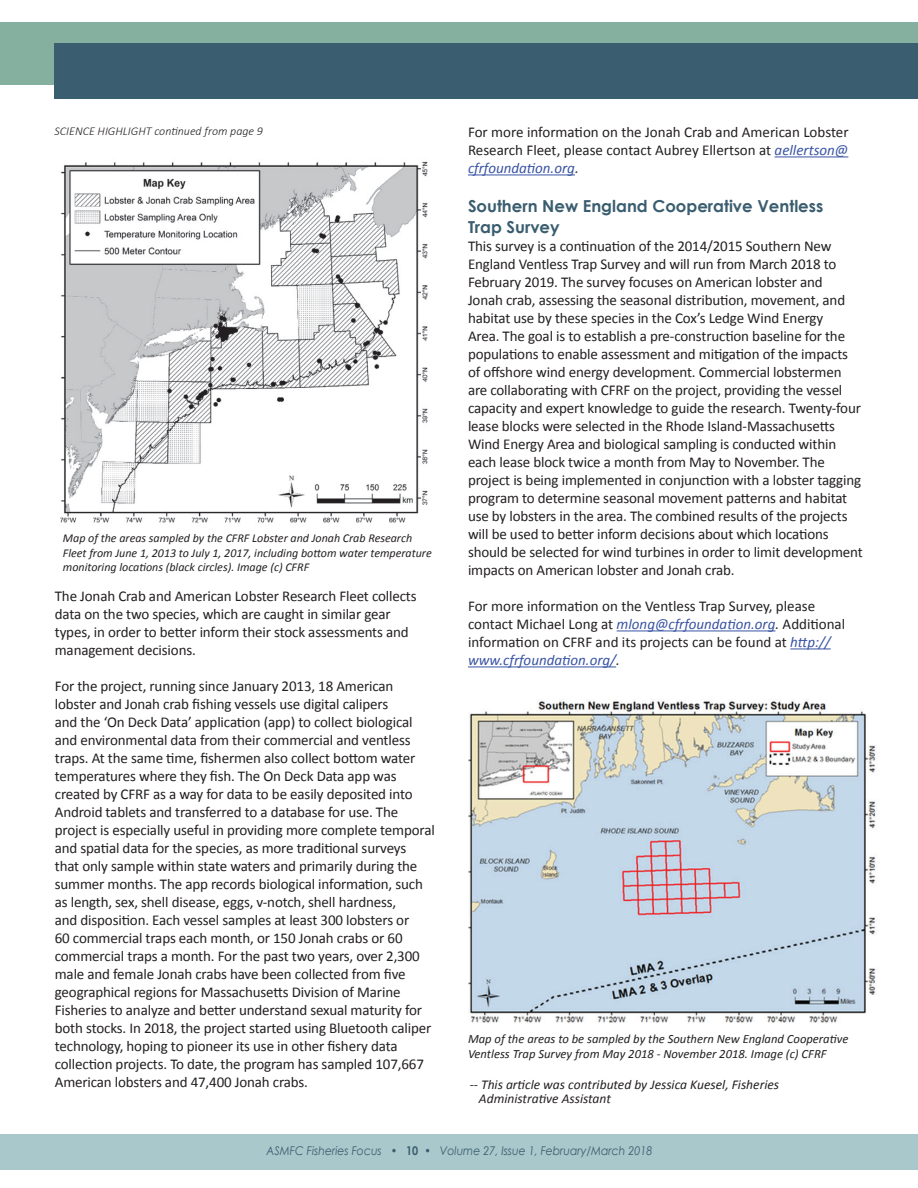
<style>
.page{position:relative;width:918px;height:1188px;background:#fff}
.page>*{position:absolute;margin:0;border:0;box-sizing:border-box;transform-origin:0 0}
.t1{font:700 16.5px/21px "Century Gothic";color:#3a5d6f}
.t2{font:15px/18px "Calibri";letter-spacing:-.01em;color:#231f20}
.t3{font:italic 13.5px/14.4px "Calibri";color:#231f20}
.t4{font:italic 12.6px/15.1px "Calibri";color:#231f20}
.t5{font:italic 12px/14.4px "Calibri";color:#231f20}
.t6{font:italic 12px "Century Gothic";color:#3a5d6f;scale:.9 1}
.t7{font:italic 300 12px "Calibri";color:#231f20}
.s1{font-style:italic;color:#3853a3}
.s2{font-style:italic}
.s3{font-style:normal}
.s4{font-weight:700;font-style:normal}
</style>
<div class="page">
<div style="left:0;top:22px;width:918px;height:63px;background:#85af9e"></div>
<div style="left:55px;top:43px;width:863px;height:56px;background:#3a5d6f"></div>
<div style="left:0;top:1134px;width:918px;height:36px;background:#a9c8cb"></div>
<hr style="left:775px;top:156px;width:73px;height:1px;background:#3853a3">
<hr style="left:468px;top:174px;width:107px;height:1px;background:#3853a3">
<hr style="left:617px;top:630px;width:158px;height:1px;background:#3853a3">
<hr style="left:790px;top:648px;width:41px;height:1px;background:#3853a3">
<hr style="left:468px;top:666px;width:148px;height:1px;background:#3853a3">
<img style="left:60px;top:161px;width:368px;height:362px">
<img style="left:468px;top:700px;width:408px;height:323px">
<p class="t7" style="left:55px;top:124px;width:210px">SCIENCE HIGHLIGHT continued from page 9</p>
<p class="t5" style="left:63px;top:531px;width:370px">Map of the areas sampled by the CFRF Lobster and Jonah Crab Research<br>Fleet from June 1, 2013 to July 1, 2017, including bottom water temperature monitoring locations (black circles). Image (c) CFRF</p>
<p class="t2" style="left:55px;top:587px;width:363px">The Jonah Crab and American Lobster Research Fleet collects data on the two species, which are caught in similar gear types, in order to better inform their stock assessments and management decisions.</p>
<p class="t2" style="left:55px;top:677px;width:382px">For the project, running since January 2013, 18 American lobster and Jonah crab fishing vessels use digital calipers<br>and the ‘On Deck Data’ application (app) to collect biological and environmental data from their commercial and ventless traps. At the same time, fishermen also collect bottom water temperatures where they fish. The On Deck Data app was created by CFRF as a way for data to be easily deposited into Android tablets and transferred to a database for use. The project is especially useful in providing more complete temporal and spatial data for the species, as more traditional surveys<br>that only sample within state waters and primarily during the summer months. The app records biological information, such as length, sex, shell disease, eggs, v-notch, shell hardness,<br>and disposition. Each vessel samples at least 300 lobsters or<br>60 commercial traps each month, or 150 Jonah crabs or 60 commercial traps a month. For the past two years, over 2,300 male and female Jonah crabs have been collected from five geographical regions for Massachusetts Division of Marine Fisheries to analyze and better understand sexual maturity for both stocks. In 2018, the project started using Bluetooth caliper technology, hoping to pioneer its use in other fishery data collection projects. To date, the program has sampled 107,667<br>American lobsters and 47,400 Jonah crabs.</p>
<p class="t2" style="left:468px;top:123px;width:382px;text-align:justify">For more information on the Jonah Crab and American Lobster Research Fleet, please contact Aubrey Ellertson at <span class="s1">aellertson@ cfrfoundation.org</span><span class="s2">.</span></p>
<p class="t1" style="left:468px;top:195px;width:357px">Southern New England Cooperative Ventless<br>Trap Survey</p>
<p class="t2" style="left:468px;top:237px;width:396px">This survey is a continuation of the 2014/2015 Southern New England Ventless Trap Survey and will run from March 2018 to February 2019. The survey focuses on American lobster and<br>Jonah crab, assessing the seasonal distribution, movement, and habitat use by these species in the Cox’s Ledge Wind Energy<br>Area. The goal is to establish a pre-construction baseline for the populations to enable assessment and mitigation of the impacts of offshore wind energy development. Commercial lobstermen are collaborating with CFRF on the project, providing the vessel capacity and expert knowledge to guide the research. Twenty-four lease blocks were selected in the Rhode Island-Massachusetts Wind Energy Area and biological sampling is conducted within each lease block twice a month from May to November. The project is being implemented in conjunction with a lobster tagging program to determine seasonal movement patterns and habitat use by lobsters in the area. The combined results of the projects will be used to better inform decisions about which locations should be selected for wind turbines in order to limit development impacts on American lobster and Jonah crab.</p>
<p class="t2" style="left:468px;top:597px;width:379px">For more information on the Ventless Trap Survey, please contact Michael Long at <span class="s1">mlong@cfrfoundation.org</span><span class="s2">.</span> Additional information on CFRF and its projects can be found at <span class="s1">http:// www.cfrfoundation.org/</span><span class="s2">.</span></p>
<p class="t4" style="left:468px;top:1030px;width:382px">Map of the areas to be sampled by the Southern New England Cooperative<br>Ventless Trap Survey from May 2018 - November 2018. Image (c) CFRF</p>
<p class="t3" style="left:479px;top:1076px;width:302px;text-indent:-9px">-- This article was contributed by Jessica Kuesel, Fisheries<br>Administrative Assistant</p>
<p class="t6" style="left:267px;top:1143px;width:430px">ASMFC Fisheries Focus <span class="s3">•</span> <span class="s4">10</span> <span class="s3">•</span> Volume 27, Issue 1, February/March 2018</p>
</div>
